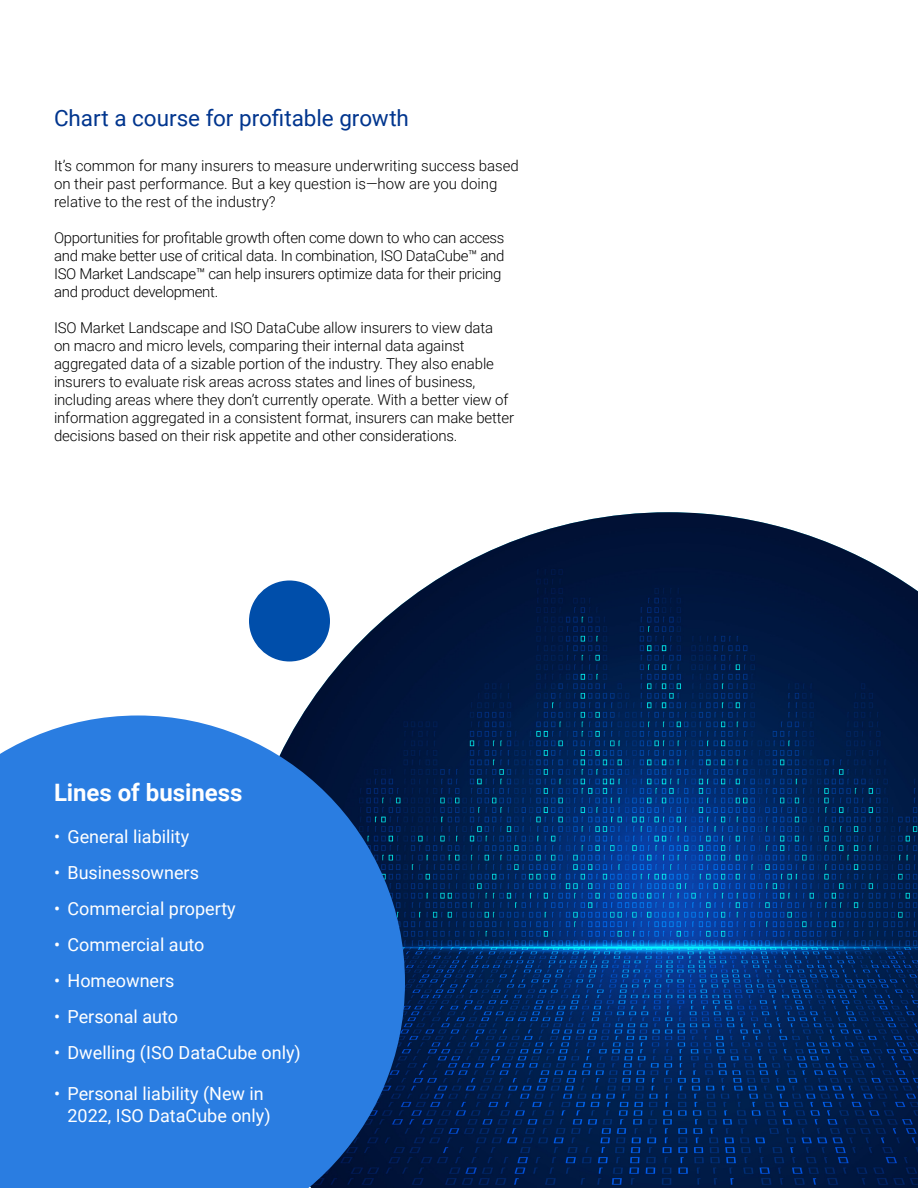
<style>
.page{position:relative;width:918px;height:1188px;background:#fff}
.page>*{position:absolute;margin:0;border:0;box-sizing:border-box;transform-origin:0 0}
.subhead_sidebar_15_1{font:700 24px "Roboto";letter-spacing:-.005em;color:#fff}
.subhead_15_18{font:22.5px "Roboto";letter-spacing:-.005em;color:#00358e}
.t1{font:18px/22.5px "Roboto";color:#fff}
.body_copy_10_12{font:300 15px/18px "Roboto";letter-spacing:-.01em;color:#000}
</style>
<div class="page">
<img style="left:249px;top:512px;width:669px;height:676px">
<svg style="left:0;top:716px;width:405px;height:472px;background:#2a75d1"></svg>
<div style="left:249px;top:580px;width:81px;height:82px;background:#004eaa;border-radius:50%"></div>
<p class="subhead_15_18" style="left:54px;top:102px;width:357px">Chart a course for profitable growth</p>
<p class="body_copy_10_12" style="left:54px;top:156px;width:467px">It’s common for many insurers to measure underwriting success based on their past performance. But a key question is—how are you doing relative to the rest of the industry?</p>
<p class="body_copy_10_12" style="left:54px;top:228px;width:452px">Opportunities for profitable growth often come down to who can access and make better use of critical data. In combination, ISO DataCube™ and ISO Market Landscape™ can help insurers optimize data for their pricing and product development.</p>
<p class="body_copy_10_12" style="left:54px;top:318px;width:462px">ISO Market Landscape and ISO DataCube allow insurers to view data<br>on macro and micro levels, comparing their internal data against aggregated data of a sizable portion of the industry. They also enable insurers to evaluate risk areas across states and lines of business, including areas where they don’t currently operate. With a better view of information aggregated in a consistent format, insurers can make better decisions based on their risk appetite and other considerations.</p>
<p class="subhead_sidebar_15_1" style="left:54px;top:776px;width:190px">Lines of business</p>
<p class="t1" style="left:54px;top:825px;width:137px">• General liability</p>
<p class="t1" style="left:54px;top:861px;width:146px">• Businessowners</p>
<p class="t1" style="left:54px;top:897px;width:183px">• Commercial property</p>
<p class="t1" style="left:54px;top:933px;width:152px">• Commercial auto</p>
<p class="t1" style="left:54px;top:969px;width:122px">• Homeowners</p>
<p class="t1" style="left:54px;top:1005px;width:126px">• Personal auto</p>
<p class="t1" style="left:54px;top:1041px;width:248px">• Dwelling (ISO DataCube only)</p>
<p class="t1" style="left:68px;top:1081px;width:205px;text-indent:-14px">• Personal liability (New in<br>2022, ISO DataCube only)</p>
</div>
